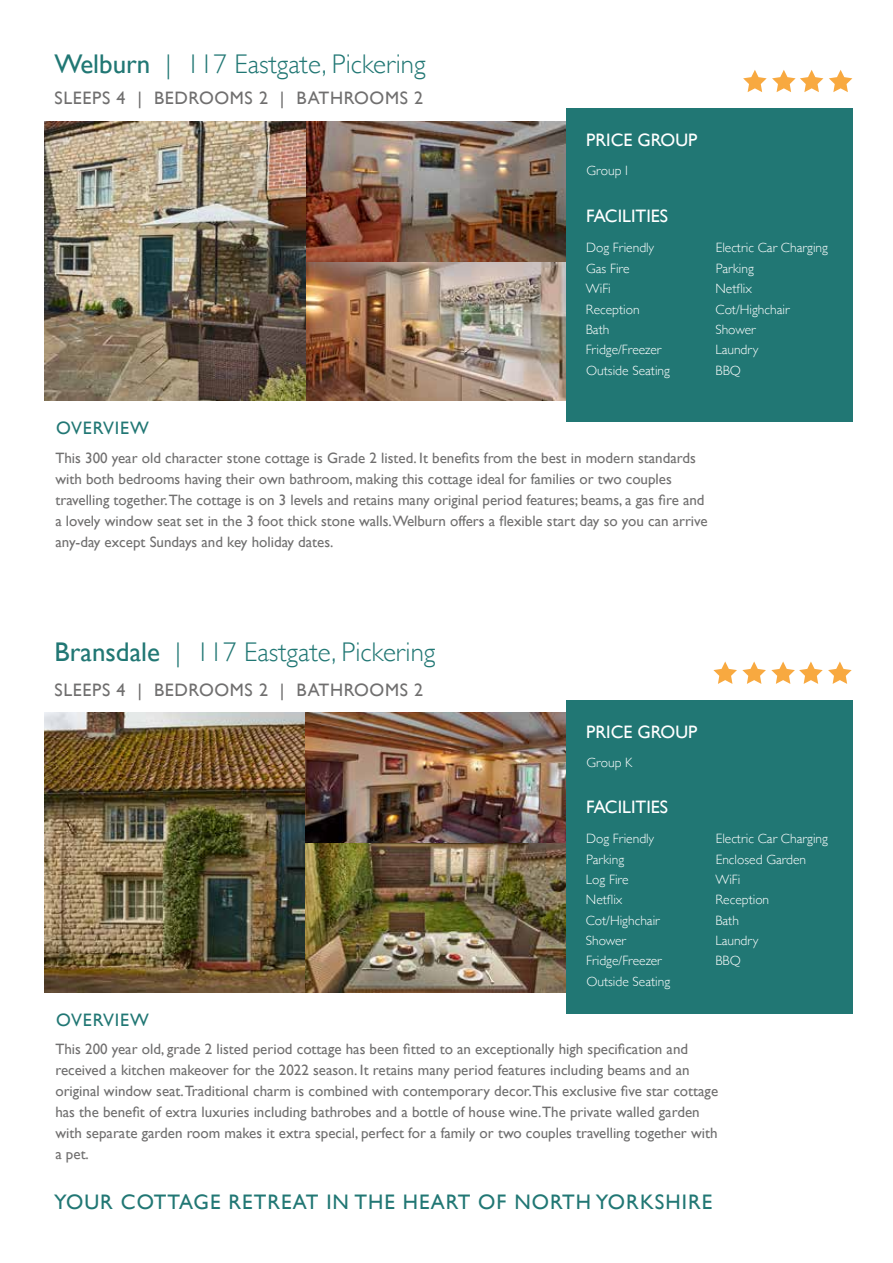
<style>
.page{position:relative;width:893px;height:1263px;background:#fff}
.page>*{position:absolute;margin:0;border:0;box-sizing:border-box;transform-origin:0 0}
.t1{font:300 27px "Gill Sans";color:#217774}
.t2{font:21px "Gill Sans";letter-spacing:.05em;color:#217774}
.t3{font:18px "Gill Sans";letter-spacing:.035em;color:#706f6f}
.t4{font:18px "Gill Sans";color:#fff}
.t5{font:18px "Gill Sans";letter-spacing:.05em;color:#217774}
.t6{font:15px/21px "Gill Sans";color:#706f6f}
.t7{font:300 13.5px "Gill Sans";color:#fff}
.s1{font-weight:400}
</style>
<div class="page">
<img style="left:306px;top:261px;width:260px;height:140px">
<img style="left:306px;top:121px;width:260px;height:140px">
<img style="left:44px;top:121px;width:262px;height:280px">
<div style="left:566px;top:109px;width:287px;height:313px;background:#217774"></div>
<svg style="left:743px;top:70px;width:80px;height:22px"></svg>
<svg style="left:829px;top:70px;width:23px;height:22px"></svg>
<img style="left:44px;top:713px;width:262px;height:279px">
<img style="left:306px;top:713px;width:260px;height:130px">
<img style="left:306px;top:843px;width:260px;height:149px">
<div style="left:566px;top:701px;width:287px;height:313px;background:#217774"></div>
<svg style="left:713px;top:661px;width:139px;height:23px"></svg>
<h1 class="t1" style="left:55px;top:43px;width:373px"><span class="s1">Welburn</span> | 117 Eastgate, Pickering</h1>
<p class="t3" style="left:55px;top:87px;width:370px">SLEEPS 4 | BEDROOMS 2 | BATHROOMS 2</p>
<p class="t4" style="left:586px;top:129px;width:113px">PRICE GROUP</p>
<p class="t7" style="left:586px;top:160px;width:43px">Group I</p>
<p class="t4" style="left:586px;top:205px;width:84px">FACILITIES</p>
<p class="t7" style="left:586px;top:237px;width:70px">Dog Friendly</p>
<p class="t7" style="left:716px;top:237px;width:114px">Electric Car Charging</p>
<p class="t7" style="left:586px;top:258px;width:45px">Gas Fire</p>
<p class="t7" style="left:716px;top:258px;width:40px">Parking</p>
<p class="t7" style="left:586px;top:278px;width:26px">WiFi</p>
<p class="t7" style="left:715px;top:278px;width:38px">Netflix</p>
<p class="t7" style="left:586px;top:299px;width:55px">Reception</p>
<p class="t7" style="left:715px;top:299px;width:75px">Cot/Highchair</p>
<p class="t7" style="left:586px;top:319px;width:25px">Bath</p>
<p class="t7" style="left:715px;top:319px;width:42px">Shower</p>
<p class="t7" style="left:586px;top:339px;width:77px">Fridge/Freezer</p>
<p class="t7" style="left:715px;top:339px;width:45px">Laundry</p>
<p class="t7" style="left:586px;top:360px;width:85px">Outside Seating</p>
<p class="t7" style="left:715px;top:360px;width:27px">BBQ</p>
<p class="t5" style="left:56px;top:418px;width:94px">OVERVIEW</p>
<p class="t6" style="left:55px;top:447px;width:654px">This 300 year old character stone cottage is Grade 2 listed. It benefits from the best in modern standards with both bedrooms having their own bathroom, making this cottage ideal for families or two couples travelling together.The cottage is on 3 levels and retains many original period features; beams, a gas fire and a lovely window seat set in the 3 foot thick stone walls.Welburn offers a flexible start day so you can arrive any-day except Sundays and key holiday dates.</p>
<h1 class="t1" style="left:55px;top:630px;width:382px"><span class="s1">Bransdale</span> | 117 Eastgate, Pickering</h1>
<p class="t3" style="left:55px;top:679px;width:370px">SLEEPS 4 | BEDROOMS 2 | BATHROOMS 2</p>
<p class="t4" style="left:586px;top:721px;width:113px">PRICE GROUP</p>
<p class="t7" style="left:586px;top:752px;width:47px">Group K</p>
<p class="t4" style="left:586px;top:796px;width:84px">FACILITIES</p>
<p class="t7" style="left:586px;top:828px;width:70px">Dog Friendly</p>
<p class="t7" style="left:716px;top:828px;width:114px">Electric Car Charging</p>
<p class="t7" style="left:586px;top:848px;width:40px">Parking</p>
<p class="t7" style="left:716px;top:848px;width:92px">Enclosed Garden</p>
<p class="t7" style="left:586px;top:869px;width:44px">Log Fire</p>
<p class="t7" style="left:715px;top:869px;width:26px">WiFi</p>
<p class="t7" style="left:586px;top:889px;width:38px">Netflix</p>
<p class="t7" style="left:715px;top:889px;width:55px">Reception</p>
<p class="t7" style="left:586px;top:910px;width:75px">Cot/Highchair</p>
<p class="t7" style="left:715px;top:910px;width:25px">Bath</p>
<p class="t7" style="left:586px;top:930px;width:42px">Shower</p>
<p class="t7" style="left:715px;top:930px;width:45px">Laundry</p>
<p class="t7" style="left:586px;top:950px;width:77px">Fridge/Freezer</p>
<p class="t7" style="left:715px;top:950px;width:27px">BBQ</p>
<p class="t7" style="left:586px;top:971px;width:85px">Outside Seating</p>
<p class="t5" style="left:56px;top:1009px;width:94px">OVERVIEW</p>
<p class="t6" style="left:55px;top:1039px;width:664px">This 200 year old, grade 2 listed period cottage has been fitted to an exceptionally high specification and received a kitchen makeover for the 2022 season. It retains many period features including beams and an original window seat.Traditional charm is combined with contemporary decor.This exclusive five star cottage has the benefit of extra luxuries including bathrobes and a bottle of house wine.The private walled garden with separate garden room makes it extra special, perfect for a family or two couples travelling together with a pet.</p>
<h2 class="t2" style="left:54px;top:1189px;width:660px">YOUR COTTAGE RETREAT IN THE HEART OF NORTH YORKSHIRE</h2>
</div>
